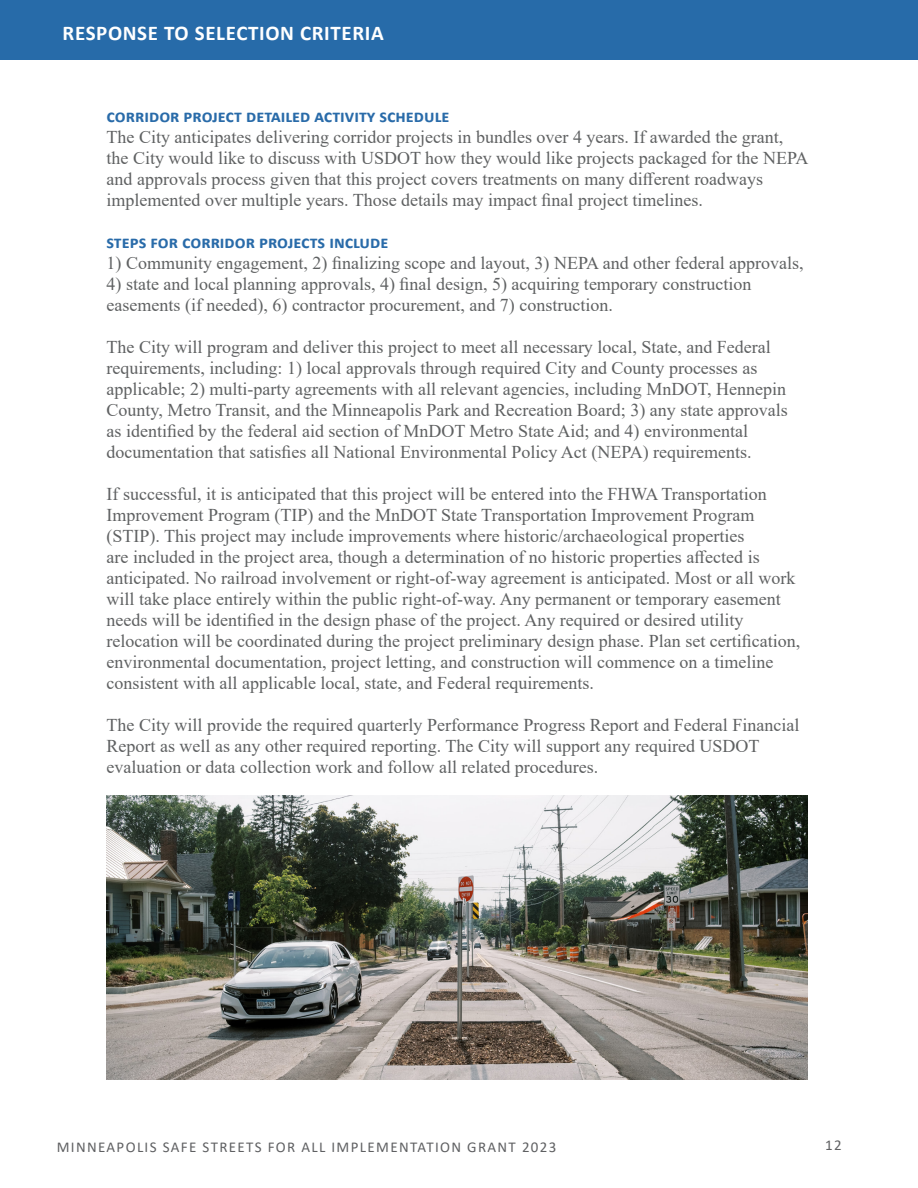
<style>
.page{position:relative;width:918px;height:1188px;background:#fff}
.page>*{position:absolute;margin:0;border:0;box-sizing:border-box;transform-origin:0 0}
.t1{font:700 21px "Calibri";letter-spacing:.03em;color:#fff}
.t2{font:18px/21px "Times New Roman";color:#5f6162}
.t3{font:700 18px "Calibri";color:#296ba9}
.t4{font:15px "Calibri";letter-spacing:.09em;color:#5f6062}
</style>
<div class="page">
<div style="left:0;top:0;width:918px;height:59px;background:#276ba9"></div>
<img style="left:107px;top:796px;width:700px;height:284px">
<p class="t1" style="left:63px;top:18px;width:323px">RESPONSE TO SELECTION CRITERIA</p>
<p class="t3" style="left:107px;top:103px;width:344px">corridor project detailed activity schedule</p>
<p class="t2" style="left:107px;top:125px;width:703px">The City anticipates delivering corridor projects in bundles over 4 years. If awarded the grant, the City would like to discuss with USDOT how they would like projects packaged for the NEPA and approvals process given that this project covers treatments on many different roadways implemented over multiple years. Those details may impact final project timelines.</p>
<p class="t3" style="left:107px;top:229px;width:283px">steps for corridor projects include</p>
<p class="t2" style="left:107px;top:251px;width:699px">1) Community engagement, 2) finalizing scope and layout, 3) NEPA and other federal approvals,</p>
<p class="t2" style="left:107px;top:272px;width:646px">4) state and local planning approvals, 4) final design, 5) acquiring temporary construction easements (if needed), 6) contractor procurement, and 7) construction.</p>
<p class="t2" style="left:107px;top:335px;width:683px">The City will program and deliver this project to meet all necessary local, State, and Federal requirements, including: 1) local approvals through required City and County processes as applicable; 2) multi-party agreements with all relevant agencies, including MnDOT, Hennepin County, Metro Transit, and the Minneapolis Park and Recreation Board; 3) any state approvals as identified by the federal aid section of MnDOT Metro State Aid; and 4) environmental documentation that satisfies all National Environmental Policy Act (NEPA) requirements.</p>
<p class="t2" style="left:107px;top:482px;width:695px">If successful, it is anticipated that this project will be entered into the FHWA Transportation Improvement Program (TIP) and the MnDOT State Transportation Improvement Program (STIP). This project may include improvements where historic/archaeological properties<br>are included in the project area, though a determination of no historic properties affected is anticipated. No railroad involvement or right-of-way agreement is anticipated. Most or all work will take place entirely within the public right-of-way. Any permanent or temporary easement needs will be identified in the design phase of the project. Any required or desired utility relocation will be coordinated during the project preliminary design phase. Plan set certification, environmental documentation, project letting, and construction will commence on a timeline consistent with all applicable local, state, and Federal requirements.</p>
<p class="t2" style="left:107px;top:714px;width:694px">The City will provide the required quarterly Performance Progress Report and Federal Financial<br>Report as well as any other required reporting. The City will support any required USDOT evaluation or data collection work and follow all related procedures.</p>
<p class="t4" style="left:57px;top:1137px;width:501px">MINNEAPOLIS SAFE STREETS FOR ALL IMPLEMENTATION GRANT 2023</p>
<p class="t4" style="left:825px;top:1135px;width:18px">12</p>
</div>
